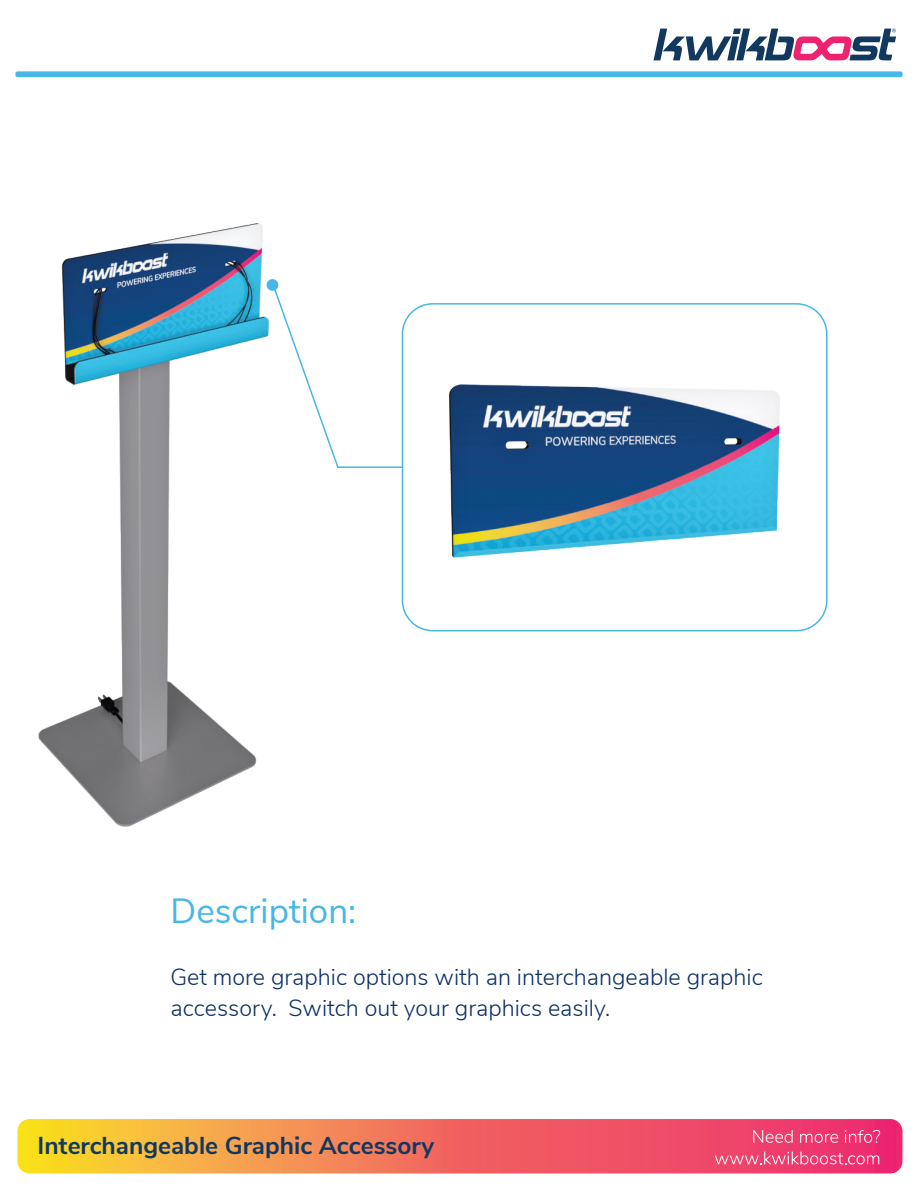
<style>
.page{position:relative;width:918px;height:1188px;background:#fff}
.page>*{position:absolute;margin:0;border:0;box-sizing:border-box;transform-origin:0 0}
.t1{font:34.95px "Nunito Sans";color:#46b7e6}
.t2{font:700 24.45px "Nunito Sans";color:#11385f}
.t3{font:300 23.25px/31px "Nunito Sans";color:#0d3166}
</style>
<div class="page">
<svg style="left:38px;top:223px;width:232px;height:604px"></svg>
<svg style="left:654px;top:29px;width:242px;height:31px"></svg>
<svg style="left:18px;top:1119px;width:885px;height:54px;background:#f27a57"></svg>
<svg style="left:753px;top:1130px;width:40px;height:13px"></svg>
<svg style="left:800px;top:1134px;width:38px;height:9px"></svg>
<svg style="left:845px;top:1130px;width:35px;height:13px"></svg>
<svg style="left:715px;top:1152px;width:164px;height:12px;background:#f0618a"></svg>
<div style="left:15px;top:71px;width:888px;height:6px;background:#46b7e6;border-radius:2px"></div>
<svg style="left:274px;top:285px;width:129px;height:184px"></svg>
<svg style="left:449px;top:384px;width:331px;height:173px"></svg>
<div style="left:402px;top:303px;width:426px;height:328px;border:2px solid #46b7e6;border-radius:30px"></div>
<div style="left:267px;top:279px;width:11px;height:12px;background:#46b7e6;border-radius:50%"></div>
<h1 class="t1" style="left:171px;top:885px;width:187px">Description:</h1>
<p class="t3" style="left:171px;top:960px;width:594px">Get more graphic options with an interchangeable graphic accessory. Switch out your graphics easily.</p>
<p class="t2" style="left:38px;top:1128px;width:398px">Interchangeable Graphic Accessory</p>
</div>
